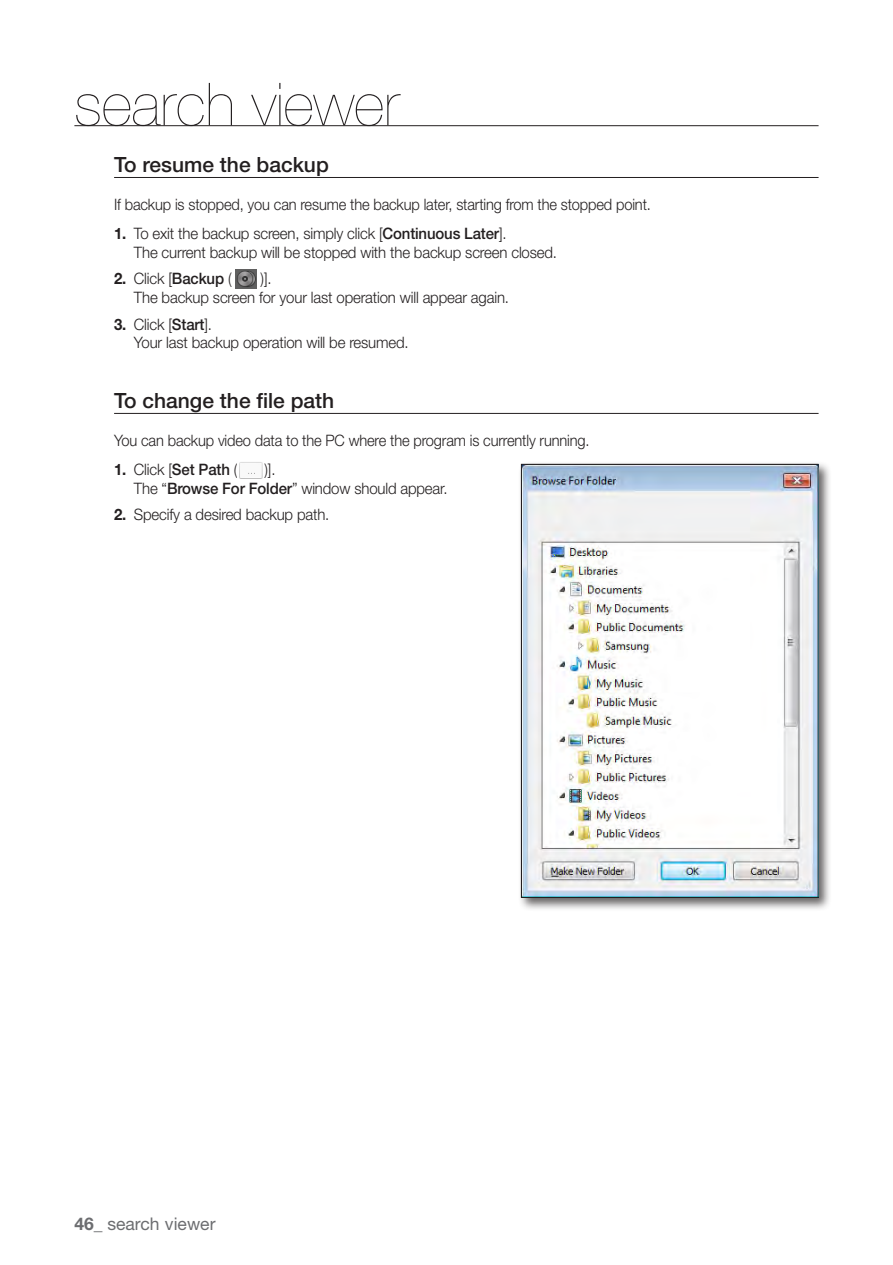
<style>
.page{position:relative;width:893px;height:1265px;background:#fff}
.page>*{position:absolute;margin:0;border:0;box-sizing:border-box;transform-origin:0 0}
.t1{font:200 59.5px "Helvetica Neue cp";color:#231f20}
.t2{font:500 21px "Helvetica Neue cp";color:#231f20}
.t3{font:17.5px "Helvetica Neue cp";color:#6c6d70}
.t4{font:300 15.75px/18.9px "Helvetica Neue cp";letter-spacing:-.01em;color:#231f20;scale:.95 1}
.t5{font:300 15.75px "Helvetica Neue cp";letter-spacing:-.01em;color:#231f20;scale:.93 1}
.s1{font-weight:700}
.s2{font-weight:500}
</style>
<div class="page">
<hr style="left:74px;top:125px;width:745px;height:1px;background:#231f20">
<hr style="left:114px;top:177px;width:705px;height:1px;background:#231f20">
<hr style="left:114px;top:413px;width:705px;height:1px;background:#231f20">
<img style="left:235px;top:270px;width:22px;height:18px">
<img style="left:239px;top:462px;width:24px;height:17px">
<div style="left:518px;top:461px;width:314px;height:450px;background:#231f20;opacity:.7"></div>
<svg style="left:520px;top:463px;width:299px;height:435px"></svg>
<h1 class="t1" style="left:74px;top:68px;width:326px">search viewer</h1>
<h2 class="t2" style="left:114px;top:152px;width:216px">To resume the backup</h2>
<p class="t5" style="left:114px;top:196px;width:579px">If backup is stopped, you can resume the backup later, starting from the stopped point.</p>
<p class="t4" style="left:134px;top:224px;width:447px;text-indent:-20px"><span class="s1">1.</span> To exit the backup screen, simply click [<span class="s2">Continuous Later</span>].<br>The current backup will be stopped with the backup screen closed.</p>
<p class="t4" style="left:114px;top:269px;width:125px"><span class="s1">2.</span> Click [<span class="s2">Backup</span> (</p>
<p class="t4" style="left:134px;top:269px;width:396px;text-indent:127px">)].<br>The backup screen for your last operation will appear again.</p>
<p class="t4" style="left:134px;top:315px;width:291px;text-indent:-20px"><span class="s1">3.</span> Click [<span class="s2">Start</span>].<br>Your last backup operation will be resumed.</p>
<h2 class="t2" style="left:114px;top:388px;width:222px">To change the file path</h2>
<p class="t5" style="left:114px;top:432px;width:513px">You can backup video data to the PC where the program is currently running.</p>
<p class="t4" style="left:114px;top:460px;width:131px"><span class="s1">1.</span> Click [<span class="s2">Set Path</span> (</p>
<p class="t4" style="left:134px;top:460px;width:332px;text-indent:130px">)].<br>The “<span class="s2">Browse For Folder</span>” window should appear.</p>
<p class="t4" style="left:114px;top:505px;width:228px"><span class="s1">2.</span> Specify a desired backup path.</p>
<p class="t3" style="left:74px;top:1214px;width:143px"><span class="s1">46_</span> search viewer</p>
</div>
